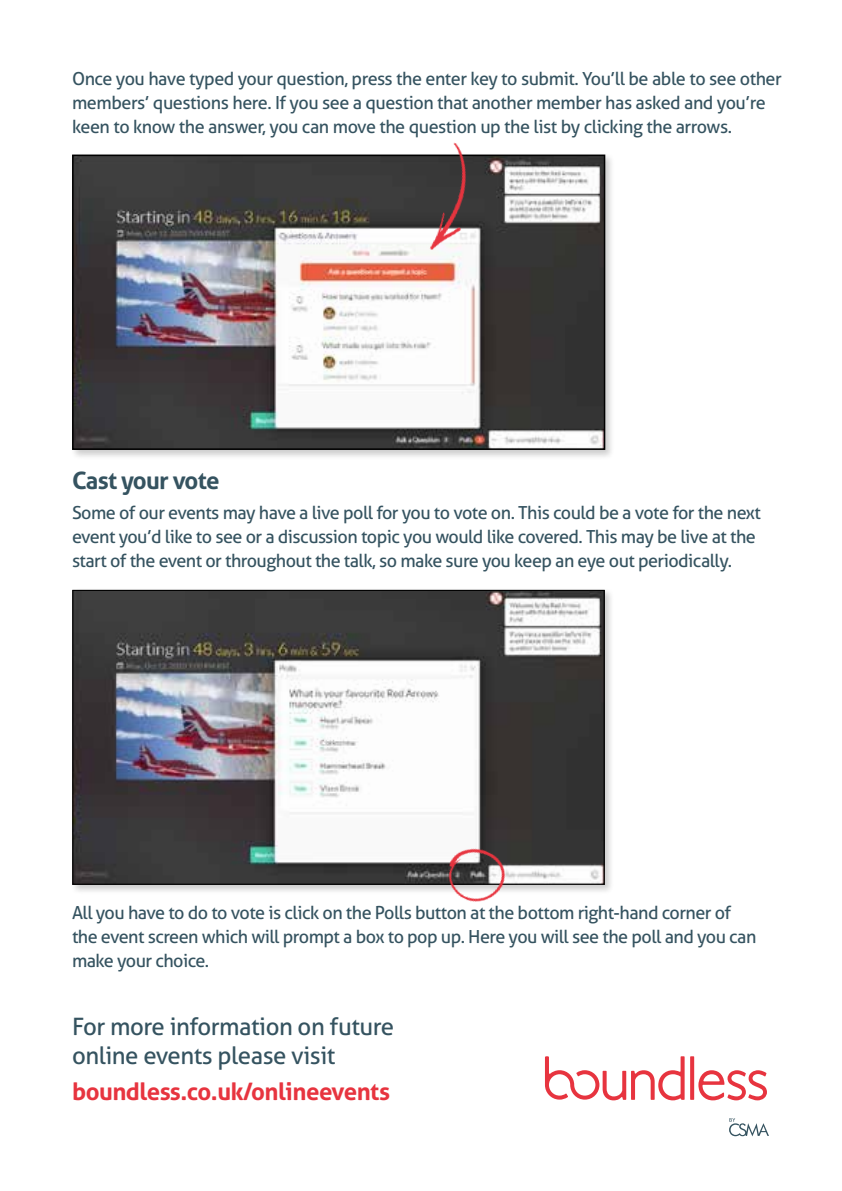
<style>
.page{position:relative;width:842px;height:1191px;background:#fff}
.page>*{position:absolute;margin:0;border:0;box-sizing:border-box;transform-origin:0 0}
.t1{font:24px/28.8px "Aller";letter-spacing:-.02em;color:#355360}
.t2{font:700 24px "Aller";letter-spacing:-.02em;color:#e7343f}
.t3{font:700 24px "Aller";letter-spacing:-.03em;color:#355360}
.t4{font:18px/24px "Aller";letter-spacing:-.03em;color:#355360}
</style>
<div class="page">
<svg style="left:729px;top:1118px;width:40px;height:18px"></svg>
<svg style="left:698px;top:1070px;width:69px;height:30px"></svg>
<svg style="left:690px;top:1056px;width:4px;height:43px"></svg>
<svg style="left:545px;top:1056px;width:140px;height:44px"></svg>
<div style="left:70px;top:587px;width:544px;height:308px;background:#000;opacity:.2"></div>
<img style="left:74px;top:592px;width:529px;height:290px">
<img style="left:431px;top:831px;width:89px;height:71px">
<div style="left:70px;top:152px;width:546px;height:308px;background:#000;opacity:.2"></div>
<img style="left:74px;top:156px;width:529px;height:292px">
<img style="left:415px;top:142px;width:77px;height:121px">
<p class="t4" style="left:72px;top:67px;width:711px">Once you have typed your question, press the enter key to submit. You’ll be able to see other members’ questions here. If you see a question that another member has asked and you’re keen to know the answer, you can move the question up the list by clicking the arrows.</p>
<h1 class="t3" style="left:72px;top:465px;width:149px">Cast your vote</h1>
<p class="t4" style="left:72px;top:500px;width:690px">Some of our events may have a live poll for you to vote on. This could be a vote for the next event you’d like to see or a discussion topic you would like covered. This may be live at the start of the event or throughout the talk, so make sure you keep an eye out periodically.</p>
<p class="t4" style="left:72px;top:901px;width:686px">All you have to do to vote is click on the Polls button at the bottom right-hand corner of the event screen which will prompt a box to pop up. Here you will see the poll and you can make your choice.</p>
<h1 class="t1" style="left:72px;top:1012px;width:324px">For more information on future online events please visit</h1>
<h1 class="t2" style="left:72px;top:1077px;width:319px">boundless.co.uk/onlineevents</h1>
</div>
